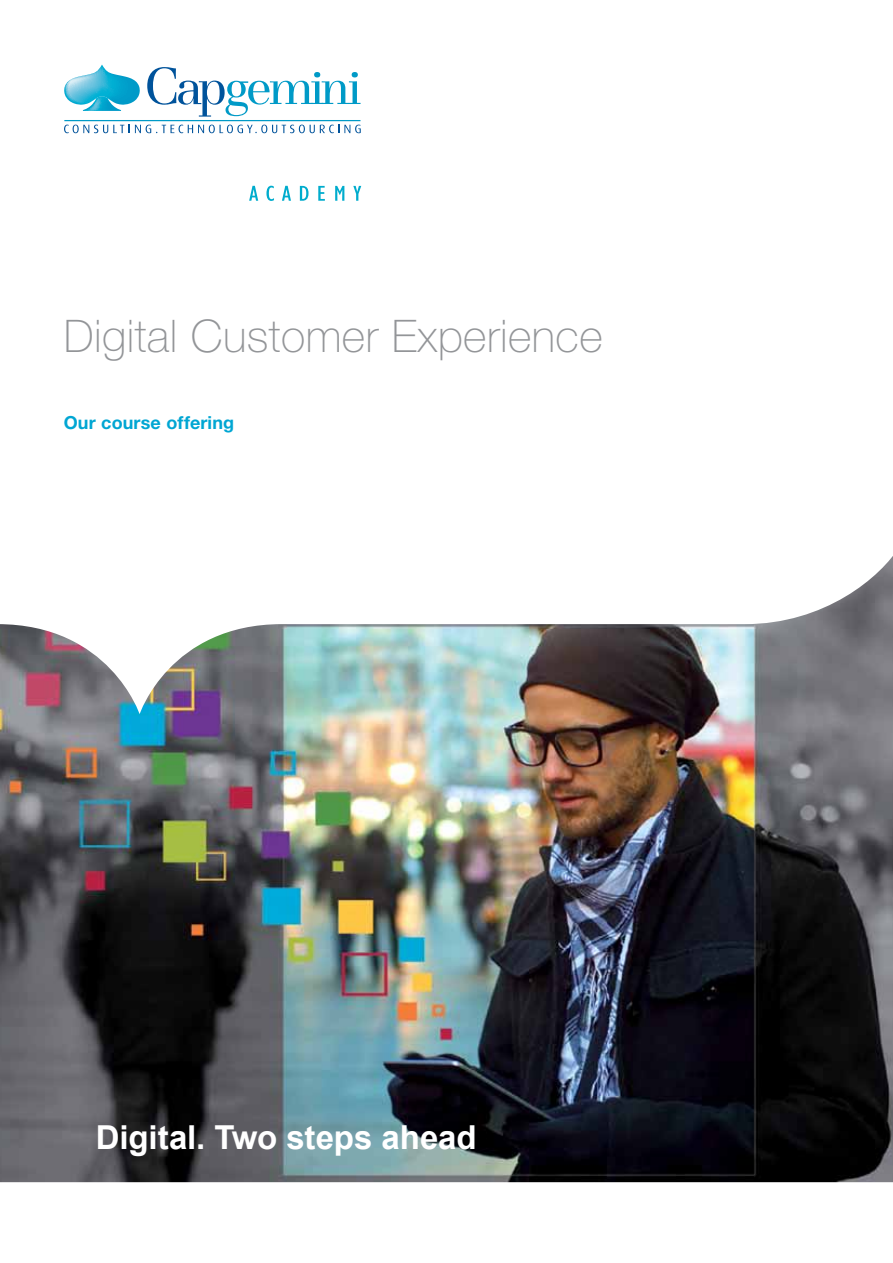
<style>
.page{position:relative;width:893px;height:1263px;background:#fff}
.page>*{position:absolute;margin:0;border:0;box-sizing:border-box;transform-origin:0 0}
.t1{font:100 45px "Helvetica Neue LT Std";letter-spacing:.01em;color:#939598}
.t2{font:700 33px "Arial";letter-spacing:-.005em;color:#fff}
.t3{font:700 18px "Helvetica Neue LT Std";letter-spacing:.005em;color:#00a6d3}
</style>
<div class="page">
<img style="left:0;top:556px;width:893px;height:626px">
<svg style="left:64px;top:65px;width:76px;height:46px"></svg>
<svg style="left:147px;top:67px;width:214px;height:50px"></svg>
<svg style="left:64px;top:125px;width:297px;height:8px"></svg>
<hr style="left:64px;top:120px;width:296px;height:1px;background:#009ac7">
<svg style="left:249px;top:186px;width:9px;height:15px"></svg>
<svg style="left:266px;top:186px;width:8px;height:15px"></svg>
<svg style="left:282px;top:186px;width:9px;height:15px"></svg>
<svg style="left:300px;top:186px;width:8px;height:15px"></svg>
<svg style="left:318px;top:186px;width:7px;height:15px"></svg>
<svg style="left:335px;top:186px;width:9px;height:15px"></svg>
<svg style="left:353px;top:186px;width:8px;height:15px"></svg>
<p class="t1" style="left:64px;top:311px;width:540px">Digital Customer Experience</p>
<p class="t3" style="left:64px;top:411px;width:172px">Our course offering</p>
<p class="t2" style="left:96px;top:1115px;width:382px">Digital. Two steps ahead</p>
</div>
